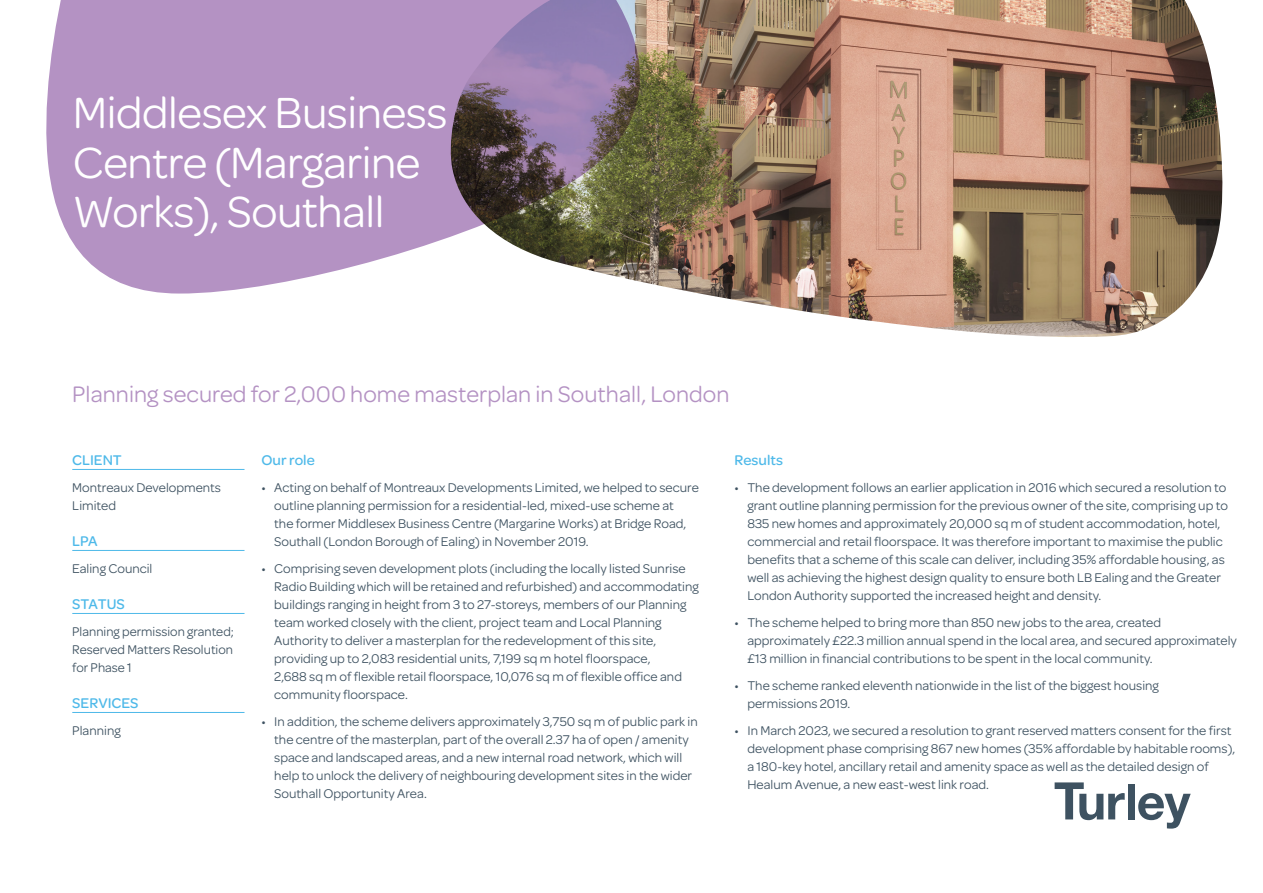
<style>
.page{position:relative;width:1263px;height:893px;background:#fff}
.page>*{position:absolute;margin:0;border:0;box-sizing:border-box;transform-origin:0 0}
.Project_Title_or_Nam{font:46.5px "Omnes";letter-spacing:-.01em;color:#fff}
.Pull_Intro{font:24px "Omnes";color:#b492c3}
.Tertiary{font:500 15px "Omnes";color:#4eb9e9}
.Body{font:13.5px/18px "Omnes";color:#3e5261}
</style>
<div class="page">
<img style="left:658px;top:0;width:565px;height:337px">
<svg style="left:46px;top:0;width:612px;height:294px;background:#aa91b1"></svg>
<svg style="left:1054px;top:782px;width:71px;height:38px"></svg>
<div style="left:1128px;top:784px;width:6px;height:35px;background:#3e5261"></div>
<svg style="left:1138px;top:793px;width:53px;height:36px"></svg>
<hr style="left:72px;top:469px;width:172px;height:1px;background:#4eb9e9">
<hr style="left:72px;top:550px;width:172px;height:1px;background:#4eb9e9">
<hr style="left:72px;top:613px;width:172px;height:1px;background:#4eb9e9">
<hr style="left:72px;top:712px;width:172px;height:1px;background:#4eb9e9">
<p class="Project_Title_or_Nam" style="left:73px;top:81px;width:376px">Middlesex Business</p>
<p class="Project_Title_or_Nam" style="left:73px;top:131px;width:349px">Centre (Margarine</p>
<p class="Project_Title_or_Nam" style="left:73px;top:180px;width:313px">Works), Southall</p>
<p class="Pull_Intro" style="left:72px;top:377px;width:659px">Planning secured for 2,000 home masterplan in Southall, London</p>
<p class="Tertiary" style="left:72px;top:449px;width:51px">CLIENT</p>
<p class="Body" style="left:72px;top:477px;width:150px">Montreaux Developments<br>Limited</p>
<p class="Tertiary" style="left:72px;top:530px;width:27px">LPA</p>
<p class="Body" style="left:72px;top:558px;width:82px">Ealing Council</p>
<p class="Tertiary" style="left:72px;top:593px;width:54px">STATUS</p>
<p class="Body" style="left:72px;top:621px;width:163px;text-align:justify">Planning permission granted; Reserved Matters Resolution for Phase 1</p>
<p class="Tertiary" style="left:72px;top:692px;width:68px">SERVICES</p>
<p class="Body" style="left:72px;top:720px;width:50px">Planning</p>
<p class="Tertiary" style="left:261px;top:449px;width:55px">Our role</p>
<p class="Body" style="left:274px;top:477px;width:426px;text-indent:-13px">• Acting on behalf of Montreaux Developments Limited, we helped to secure outline planning permission for a residential-led, mixed-use scheme at<br>the former Middlesex Business Centre (Margarine Works) at Bridge Road, Southall (London Borough of Ealing) in November 2019.</p>
<p class="Body" style="left:274px;top:558px;width:426px;text-indent:-13px">• Comprising seven development plots (including the locally listed Sunrise Radio Building which will be retained and refurbished) and accommodating buildings ranging in height from 3 to 27-storeys, members of our Planning team worked closely with the client, project team and Local Planning Authority to deliver a masterplan for the redevelopment of this site, providing up to 2,083 residential units, 7,199 sq m hotel floorspace,<br>2,688 sq m of flexible retail floorspace, 10,076 sq m of flexible office and community floorspace.</p>
<p class="Body" style="left:274px;top:711px;width:425px;text-indent:-13px">• In addition, the scheme delivers approximately 3,750 sq m of public park in the centre of the masterplan, part of the overall 2.37 ha of open / amenity space and landscaped areas, and a new internal road network, which will help to unlock the delivery of neighbouring development sites in the wider Southall Opportunity Area.</p>
<p class="Tertiary" style="left:735px;top:449px;width:50px">Results</p>
<p class="Body" style="left:747px;top:477px;width:482px;text-indent:-13px">• The development follows an earlier application in 2016 which secured a resolution to grant outline planning permission for the previous owner of the site, comprising up to 835 new homes and approximately 20,000 sq m of student accommodation, hotel, commercial and retail floorspace. It was therefore important to maximise the public benefits that a scheme of this scale can deliver, including 35% affordable housing, as well as achieving the highest design quality to ensure both LB Ealing and the Greater London Authority supported the increased height and density.</p>
<p class="Body" style="left:747px;top:612px;width:491px;text-indent:-13px">• The scheme helped to bring more than 850 new jobs to the area, created approximately £22.3 million annual spend in the local area, and secured approximately £13 million in financial contributions to be spent in the local community.</p>
<p class="Body" style="left:747px;top:675px;width:413px;text-indent:-13px">• The scheme ranked eleventh nationwide in the list of the biggest housing permissions 2019.</p>
<p class="Body" style="left:747px;top:720px;width:489px;text-indent:-13px">• In March 2023, we secured a resolution to grant reserved matters consent for the first development phase comprising 867 new homes (35% affordable by habitable rooms), a 180-key hotel, ancillary retail and amenity space as well as the detailed design of Healum Avenue, a new east-west link road.</p>
</div>
